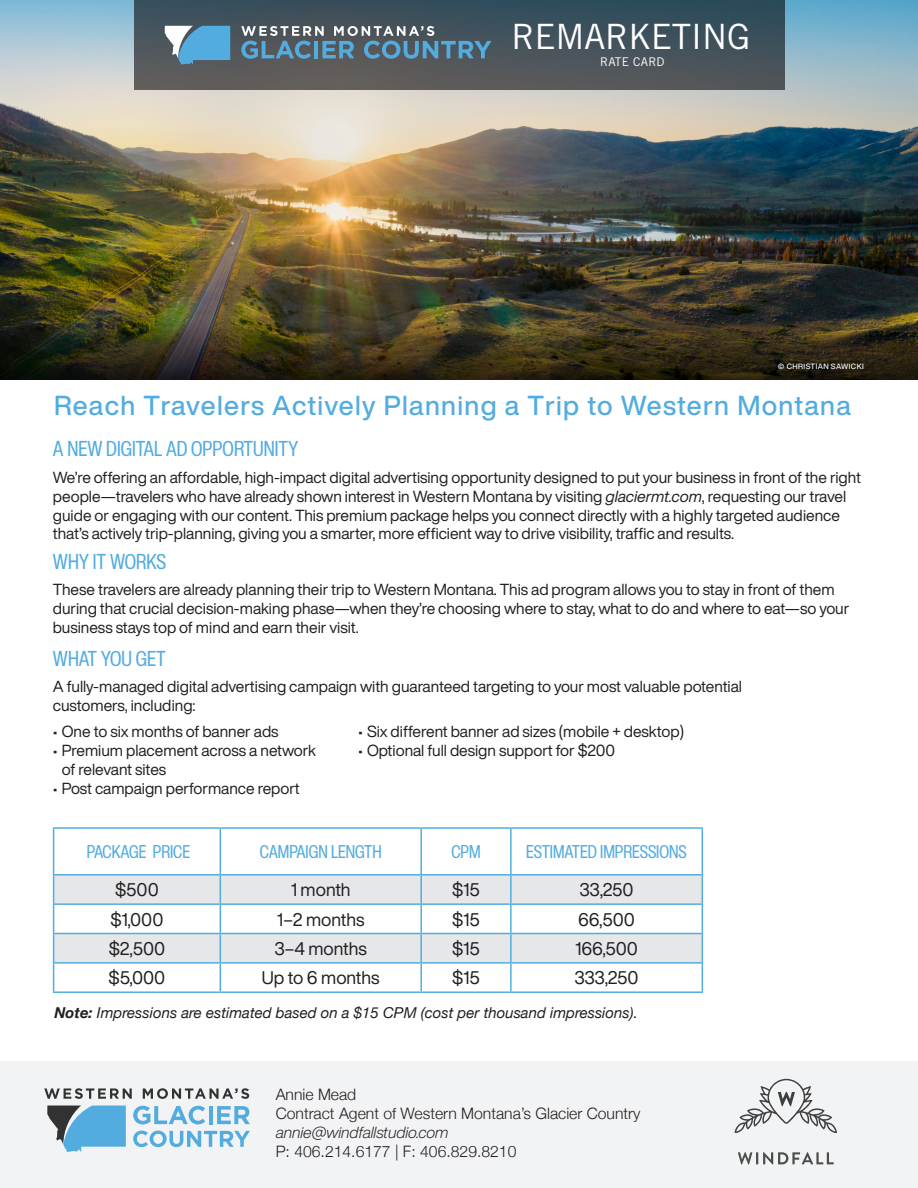
<style>
.page{position:relative;width:918px;height:1188px;background:#fff}
.page>*{position:absolute;margin:0;border:0;box-sizing:border-box;transform-origin:0 0}
.t1{font:34.95px "Trade Gothic";letter-spacing:-.01em;color:#fff}
.t2{font:500 27px "Helvetica Now Display";letter-spacing:.045em;color:#53ace0}
.t3{font:condensed 21px "Helvetica Now Display";color:#53ace0}
.t4{font:18px "Helvetica Now Display";color:#231f20}
.t5{font:condensed 18px "Helvetica Now Display";color:#53ace0}
.t6{font:15.75px/18.9px "Helvetica Now Display";color:#231f20}
.t7{font:300 15.75px "Helvetica Neue";color:#231f20}
.t8{font:italic 300 15.75px "Helvetica Now Display";color:#231f20}
.t9{font:italic 15px "Helvetica Neue";color:#231f20}
.t10{font:12px "Trade Gothic";letter-spacing:.02em;color:#fff}
.t11{font:500 7.5px "Helvetica Now Display";letter-spacing:.06em;color:#fff}
.s1{font-style:italic}
.s2{font-family:"Helvetica Now Text";font-weight:300;font-size:14.25px}
.s3{font-weight:700}
</style>
<div class="page">
<div style="left:0;top:1061px;width:918px;height:127px;background:#f2f3f4"></div>
<svg style="left:735px;top:1079px;width:102px;height:54px"></svg>
<svg style="left:738px;top:1152px;width:96px;height:13px"></svg>
<svg style="left:44px;top:1088px;width:88px;height:11px"></svg>
<svg style="left:143px;top:1088px;width:106px;height:11px"></svg>
<svg style="left:133px;top:1106px;width:72px;height:18px"></svg>
<hr style="left:209px;top:1106px;width:4px;height:18px;background:#53ace0">
<svg style="left:217px;top:1106px;width:33px;height:18px"></svg>
<svg style="left:133px;top:1131px;width:117px;height:16px"></svg>
<svg style="left:47px;top:1106px;width:79px;height:46px"></svg>
<img style="left:0;top:0;width:918px;height:256px">
<img style="left:0;top:256px;width:918px;height:123px">
<div style="left:134px;top:0;width:650px;height:90px;background:linear-gradient(to bottom,#2f4c5c,#5e5b5a)"></div>
<svg style="left:241px;top:26px;width:251px;height:33px;background:#5e7888"></svg>
<svg style="left:165px;top:26px;width:65px;height:39px;background:#6ea6c7"></svg>
<svg style="left:54px;top:876px;width:648px;height:86px;fill:#e6e7e9"></svg>
<hr style="left:53px;top:827px;width:167px;height:2px;background:#53ace0">
<hr style="left:53px;top:829px;width:1px;height:45px;background:#53ace0">
<hr style="left:220px;top:827px;width:201px;height:2px;background:#53ace0">
<hr style="left:220px;top:829px;width:1px;height:45px;background:#53ace0">
<hr style="left:421px;top:827px;width:90px;height:2px;background:#53ace0">
<hr style="left:420px;top:829px;width:2px;height:45px;background:#53ace0">
<hr style="left:511px;top:827px;width:192px;height:2px;background:#53ace0">
<hr style="left:510px;top:829px;width:2px;height:45px;background:#53ace0">
<hr style="left:702px;top:829px;width:1px;height:45px;background:#53ace0">
<hr style="left:53px;top:874px;width:167px;height:2px;background:#53ace0">
<hr style="left:220px;top:874px;width:201px;height:2px;background:#53ace0">
<hr style="left:421px;top:874px;width:90px;height:2px;background:#53ace0">
<hr style="left:420px;top:876px;width:2px;height:27px;background:#53ace0">
<hr style="left:511px;top:874px;width:192px;height:2px;background:#53ace0">
<hr style="left:510px;top:876px;width:2px;height:27px;background:#53ace0">
<hr style="left:53px;top:903px;width:167px;height:2px;background:#53ace0">
<hr style="left:220px;top:903px;width:201px;height:2px;background:#53ace0">
<hr style="left:421px;top:903px;width:90px;height:2px;background:#53ace0">
<hr style="left:420px;top:905px;width:2px;height:28px;background:#53ace0">
<hr style="left:511px;top:903px;width:192px;height:2px;background:#53ace0">
<hr style="left:510px;top:905px;width:2px;height:28px;background:#53ace0">
<hr style="left:53px;top:933px;width:167px;height:1px;background:#53ace0">
<hr style="left:220px;top:933px;width:201px;height:1px;background:#53ace0">
<hr style="left:421px;top:933px;width:90px;height:1px;background:#53ace0">
<hr style="left:420px;top:934px;width:2px;height:28px;background:#53ace0">
<hr style="left:511px;top:933px;width:192px;height:1px;background:#53ace0">
<hr style="left:510px;top:934px;width:2px;height:28px;background:#53ace0">
<hr style="left:53px;top:962px;width:167px;height:2px;background:#53ace0">
<svg style="left:53px;top:876px;width:1px;height:115px"></svg>
<hr style="left:220px;top:962px;width:201px;height:2px;background:#53ace0">
<svg style="left:220px;top:876px;width:1px;height:115px"></svg>
<hr style="left:421px;top:962px;width:90px;height:2px;background:#53ace0">
<hr style="left:420px;top:964px;width:2px;height:27px;background:#53ace0">
<hr style="left:511px;top:962px;width:192px;height:2px;background:#53ace0">
<hr style="left:510px;top:964px;width:2px;height:27px;background:#53ace0">
<svg style="left:702px;top:876px;width:1px;height:115px"></svg>
<hr style="left:53px;top:991px;width:167px;height:2px;background:#53ace0">
<hr style="left:220px;top:991px;width:201px;height:2px;background:#53ace0">
<hr style="left:421px;top:991px;width:90px;height:2px;background:#53ace0">
<hr style="left:511px;top:991px;width:192px;height:2px;background:#53ace0">
<p class="t1" style="left:512px;top:15px;width:240px">REMARKETING</p>
<p class="t10" style="left:600px;top:54px;width:66px">RATE CARD</p>
<p class="t11" style="left:778px;top:362px;width:87px">© CHRISTIAN SAWICKI</p>
<p class="t2" style="left:54px;top:387px;width:799px">Reach Travelers Actively Planning a Trip to Western Montana</p>
<p class="t3" style="left:53px;top:435px;width:247px">A NEW DIGITAL AD OPPORTUNITY</p>
<p class="t6" style="left:53px;top:468px;width:810px">We’re offering an affordable, high-impact digital advertising opportunity designed to put your business in front of the right people—travelers who have already shown interest in Western Montana by visiting <span class="s1">glaciermt.com</span>, requesting our travel guide or engaging with our content. This premium package helps you connect directly with a highly targeted audience that’s actively trip-planning, giving you a smarter, more efficient way to drive visibility, traffic and results.</p>
<p class="t3" style="left:53px;top:548px;width:115px">WHY IT WORKS</p>
<p class="t6" style="left:53px;top:580px;width:798px">These travelers are already planning their trip to Western Montana. This ad program allows you to stay in front of them during that crucial decision-making phase—when they’re choosing where to stay, what to do and where to eat—so your business stays top of mind and earn their visit.</p>
<p class="t3" style="left:53px;top:645px;width:115px">WHAT YOU GET</p>
<p class="t6" style="left:53px;top:677px;width:691px">A fully-managed digital advertising campaign with guaranteed targeting to your most valuable potential customers, including:</p>
<p class="t6" style="left:53px;top:722px;width:227px"><span class="s2">•</span> One to six months of banner ads</p>
<p class="t6" style="left:62px;top:741px;width:256px;text-indent:-9px"><span class="s2">•</span> Premium placement across a network of relevant sites</p>
<p class="t6" style="left:53px;top:779px;width:249px"><span class="s2">•</span> Post campaign performance report</p>
<p class="t6" style="left:358px;top:722px;width:327px"><span class="s2">•</span> Six different banner ad sizes (mobile + desktop)</p>
<p class="t6" style="left:358px;top:741px;width:259px"><span class="s2">•</span> Optional full design support for $200</p>
<p class="t5" style="left:87px;top:840px;width:105px">PACKAGE PRICE</p>
<p class="t5" style="left:260px;top:840px;width:123px">CAMPAIGN LENGTH</p>
<p class="t5" style="left:451px;top:840px;width:31px">CPM</p>
<p class="t5" style="left:526px;top:840px;width:162px">ESTIMATED IMPRESSIONS</p>
<p class="t4" style="left:115px;top:878px;width:45px">$500</p>
<p class="t4" style="left:291px;top:878px;width:61px">1 month</p>
<p class="t4" style="left:452px;top:878px;width:29px">$15</p>
<p class="t4" style="left:580px;top:878px;width:56px">33,250</p>
<p class="t4" style="left:110px;top:907px;width:54px">$1,000</p>
<p class="t4" style="left:277px;top:907px;width:89px">1–2 months</p>
<p class="t4" style="left:452px;top:907px;width:29px">$15</p>
<p class="t4" style="left:578px;top:907px;width:58px">66,500</p>
<p class="t4" style="left:109px;top:936px;width:58px">$2,500</p>
<p class="t4" style="left:275px;top:936px;width:94px">3–4 months</p>
<p class="t4" style="left:452px;top:936px;width:29px">$15</p>
<p class="t4" style="left:575px;top:936px;width:65px">166,500</p>
<p class="t4" style="left:109px;top:966px;width:58px">$5,000</p>
<p class="t4" style="left:262px;top:966px;width:119px">Up to 6 months</p>
<p class="t4" style="left:452px;top:966px;width:29px">$15</p>
<p class="t4" style="left:575px;top:966px;width:66px">333,250</p>
<p class="t9" style="left:54px;top:1002px;width:585px"><span class="s3">Note:</span> Impressions are estimated based on a $15 CPM (cost per thousand impressions).</p>
<p class="t7" style="left:276px;top:1082px;width:82px">Annie Mead</p>
<p class="t7" style="left:276px;top:1101px;width:366px">Contract Agent of Western Montana’s Glacier Country</p>
<p class="t8" style="left:276px;top:1122px;width:174px">annie@windfallstudio.com</p>
<p class="t7" style="left:276px;top:1139px;width:242px">P: 406.214.6177 | F: 406.829.8210</p>
</div>
